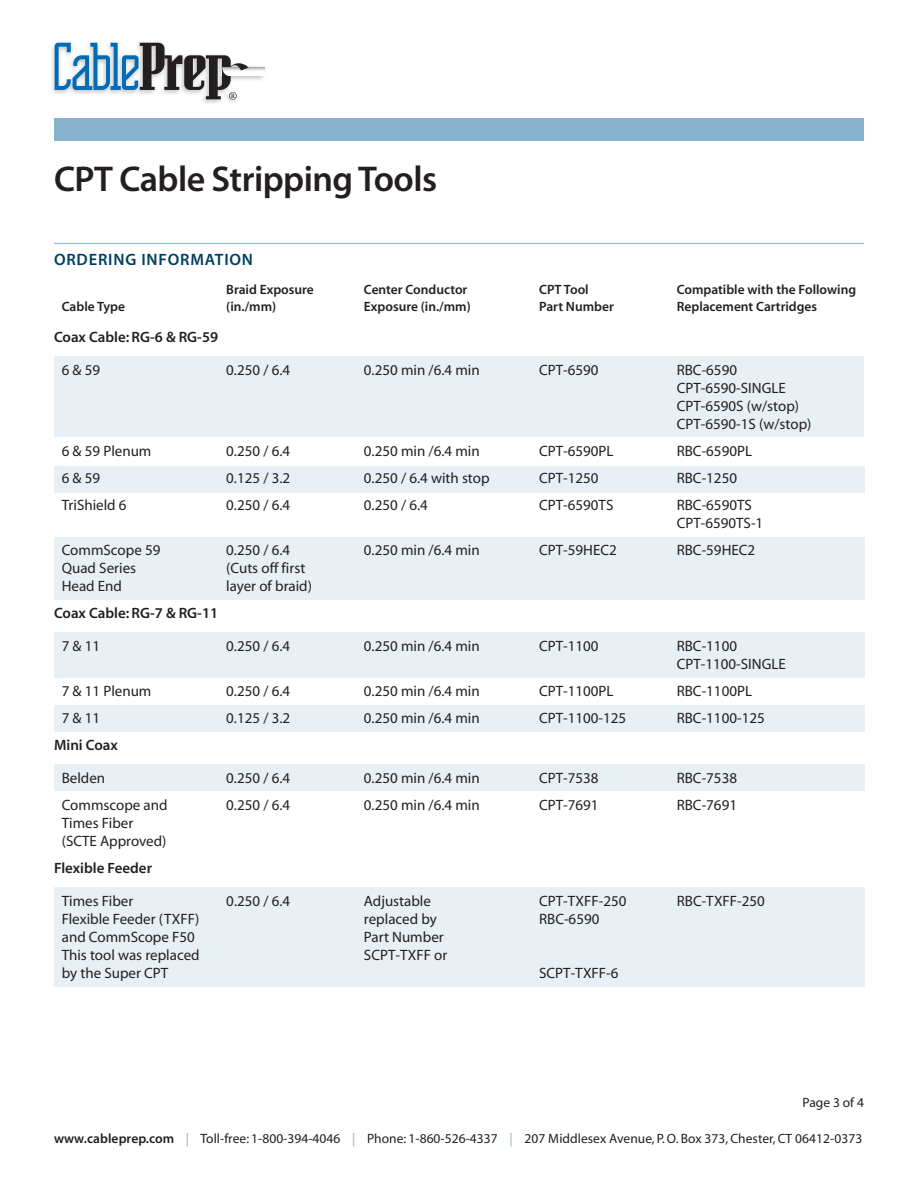
<style>
.page{position:relative;width:918px;height:1188px;background:#fff}
.page>*{position:absolute;margin:0;border:0;box-sizing:border-box;transform-origin:0 0}
.t1{font:36px "Myriad MM 565 wt 600 wd";letter-spacing:-.015em;color:#231f20}
.t2{font:16.5px "Myriad MM 565 wt 600 wd";letter-spacing:.05em;color:#003f61}
.t3{font:15px/18px "Myriad MM 400 wt 600 wd";color:#231f20}
.t4{font:15px "Myriad MM 565 wt 600 wd";color:#231f20}
.t5{font:13.5px "Myriad MM 565 wt 600 wd";color:#231f20}
.t6{font:13.5px "Myriad MM 400 wt 600 wd";letter-spacing:.005em;color:#231f20}
.s1{font-family:"Myriad MM 565 wt 600 wd"}
.s2{color:#84b3cb}
</style>
<div class="page">
<img style="left:52px;top:42px;width:213px;height:62px">
<svg style="left:249px;top:67px;width:15px;height:9px"></svg>
<svg style="left:55px;top:43px;width:194px;height:57px"></svg>
<div style="left:54px;top:118px;width:810px;height:22px;background:#84b3cb"></div>
<hr style="left:54px;top:243px;width:810px;height:1px;background:#84b3cb">
<div style="left:54px;top:356px;width:810px;height:81px;background:#e8f0f5"></div>
<div style="left:54px;top:466px;width:810px;height:27px;background:#e8f0f5"></div>
<div style="left:54px;top:537px;width:810px;height:63px;background:#e8f0f5"></div>
<div style="left:54px;top:632px;width:810px;height:45px;background:#e8f0f5"></div>
<div style="left:54px;top:705px;width:810px;height:27px;background:#e8f0f5"></div>
<div style="left:54px;top:764px;width:810px;height:27px;background:#e8f0f5"></div>
<div style="left:54px;top:887px;width:810px;height:99px;background:#e8f0f5"></div>
<h1 class="t1" style="left:54px;top:165px;width:385px">CPT Cable StrippingTools</h1>
<p class="t2" style="left:54px;top:254px;width:201px">ORDERING INFORMATION</p>
<p class="t5" style="left:226px;top:285px;width:89px">Braid Exposure</p>
<p class="t5" style="left:364px;top:285px;width:105px">Center Conductor</p>
<p class="t5" style="left:539px;top:285px;width:51px">CPT Tool</p>
<p class="t5" style="left:677px;top:285px;width:181px">Compatible with the Following</p>
<p class="t5" style="left:62px;top:301px;width:65px">Cable Type</p>
<p class="t5" style="left:226px;top:301px;width:51px">(in./mm)</p>
<p class="t5" style="left:364px;top:301px;width:108px">Exposure (in./mm)</p>
<p class="t5" style="left:539px;top:301px;width:76px">Part Number</p>
<p class="t5" style="left:677px;top:301px;width:142px">Replacement Cartridges</p>
<p class="t4" style="left:54px;top:332px;width:166px">Coax Cable: RG-6 &amp; RG-59</p>
<p class="t3" style="left:62px;top:363px;width:40px">6&amp;59</p>
<p class="t3" style="left:226px;top:363px;width:65px">0.250 / 6.4</p>
<p class="t3" style="left:364px;top:363px;width:117px">0.250 min /6.4 min</p>
<p class="t3" style="left:539px;top:363px;width:61px">CPT-6590</p>
<p class="t3" style="left:677px;top:363px;width:136px">RBC-6590<br>CPT-6590-SINGLE<br>CPT-6590S (w/stop)<br>CPT-6590-1S (w/stop)</p>
<p class="t3" style="left:62px;top:444px;width:91px">6 &amp; 59 Plenum</p>
<p class="t3" style="left:226px;top:444px;width:65px">0.250 / 6.4</p>
<p class="t3" style="left:364px;top:444px;width:117px">0.250 min /6.4 min</p>
<p class="t3" style="left:539px;top:444px;width:76px">CPT-6590PL</p>
<p class="t3" style="left:677px;top:444px;width:77px">RBC-6590PL</p>
<p class="t3" style="left:62px;top:470px;width:40px">6&amp;59</p>
<p class="t3" style="left:226px;top:470px;width:65px">0.125 / 3.2</p>
<p class="t3" style="left:364px;top:470px;width:127px">0.250 / 6.4 with stop</p>
<p class="t3" style="left:539px;top:470px;width:61px">CPT-1250</p>
<p class="t3" style="left:677px;top:470px;width:62px">RBC-1250</p>
<p class="t3" style="left:62px;top:497px;width:66px">TriShield 6</p>
<p class="t3" style="left:226px;top:497px;width:65px">0.250 / 6.4</p>
<p class="t3" style="left:364px;top:497px;width:65px">0.250 / 6.4</p>
<p class="t3" style="left:539px;top:497px;width:76px">CPT-6590TS</p>
<p class="t3" style="left:677px;top:497px;width:88px">RBC-6590TS<br>CPT-6590TS-1</p>
<p class="t3" style="left:62px;top:542px;width:100px">CommScope 59</p>
<p class="t3" style="left:226px;top:542px;width:65px">0.250 / 6.4</p>
<p class="t3" style="left:364px;top:542px;width:117px">0.250 min /6.4 min</p>
<p class="t3" style="left:539px;top:542px;width:79px">CPT-59HEC2</p>
<p class="t3" style="left:677px;top:542px;width:80px">RBC-59HEC2</p>
<p class="t3" style="left:62px;top:560px;width:76px">Quad Series</p>
<p class="t3" style="left:226px;top:560px;width:81px">(Cuts off first</p>
<p class="t3" style="left:62px;top:578px;width:62px">Head End</p>
<p class="t3" style="left:226px;top:578px;width:87px">layer of braid)</p>
<p class="t4" style="left:54px;top:607px;width:166px">Coax Cable: RG-7 &amp; RG-11</p>
<p class="t3" style="left:62px;top:638px;width:40px">7&amp;11</p>
<p class="t3" style="left:226px;top:638px;width:65px">0.250 / 6.4</p>
<p class="t3" style="left:364px;top:638px;width:117px">0.250 min /6.4 min</p>
<p class="t3" style="left:539px;top:638px;width:61px">CPT-1100</p>
<p class="t3" style="left:677px;top:638px;width:111px">RBC-1100<br>CPT-1100-SINGLE</p>
<p class="t3" style="left:62px;top:683px;width:91px">7 &amp; 11 Plenum</p>
<p class="t3" style="left:226px;top:683px;width:65px">0.250 / 6.4</p>
<p class="t3" style="left:364px;top:683px;width:117px">0.250 min /6.4 min</p>
<p class="t3" style="left:539px;top:683px;width:76px">CPT-1100PL</p>
<p class="t3" style="left:677px;top:683px;width:77px">RBC-1100PL</p>
<p class="t3" style="left:62px;top:710px;width:40px">7&amp;11</p>
<p class="t3" style="left:226px;top:710px;width:65px">0.125 / 3.2</p>
<p class="t3" style="left:364px;top:710px;width:117px">0.250 min /6.4 min</p>
<p class="t3" style="left:539px;top:710px;width:89px">CPT-1100-125</p>
<p class="t3" style="left:677px;top:710px;width:89px">RBC-1100-125</p>
<p class="t4" style="left:54px;top:739px;width:65px">Mini Coax</p>
<p class="t3" style="left:62px;top:770px;width:45px">Belden</p>
<p class="t3" style="left:226px;top:770px;width:65px">0.250 / 6.4</p>
<p class="t3" style="left:364px;top:770px;width:117px">0.250 min /6.4 min</p>
<p class="t3" style="left:539px;top:770px;width:61px">CPT-7538</p>
<p class="t3" style="left:677px;top:770px;width:62px">RBC-7538</p>
<p class="t3" style="left:62px;top:797px;width:107px">Commscope and</p>
<p class="t3" style="left:226px;top:797px;width:65px">0.250 / 6.4</p>
<p class="t3" style="left:364px;top:797px;width:117px">0.250 min /6.4 min</p>
<p class="t3" style="left:539px;top:797px;width:61px">CPT-7691</p>
<p class="t3" style="left:677px;top:797px;width:62px">RBC-7691</p>
<p class="t3" style="left:62px;top:815px;width:106px">Times Fiber (SCTE Approved)</p>
<p class="t4" style="left:54px;top:862px;width:100px">Flexible Feeder</p>
<p class="t3" style="left:62px;top:893px;width:73px">Times Fiber</p>
<p class="t3" style="left:226px;top:893px;width:65px">0.250 / 6.4</p>
<p class="t3" style="left:364px;top:893px;width:69px">Adjustable</p>
<p class="t3" style="left:539px;top:893px;width:89px">CPT-TXFF-250</p>
<p class="t3" style="left:677px;top:893px;width:90px">RBC-TXFF-250</p>
<p class="t3" style="left:62px;top:911px;width:139px">Flexible Feeder (TXFF)</p>
<p class="t3" style="left:364px;top:911px;width:74px">replaced by</p>
<p class="t3" style="left:539px;top:911px;width:62px">RBC-6590</p>
<p class="t3" style="left:62px;top:929px;width:135px">and CommScope F50</p>
<p class="t3" style="left:364px;top:929px;width:81px">Part Number</p>
<p class="t3" style="left:62px;top:947px;width:139px">This tool was replaced</p>
<p class="t3" style="left:364px;top:947px;width:85px">SCPT-TXFF or</p>
<p class="t3" style="left:62px;top:965px;width:108px">by the Super CPT</p>
<p class="t3" style="left:539px;top:965px;width:81px">SCPT-TXFF-6</p>
<p class="t6" style="left:803px;top:1097px;width:63px">Page 3 of 4</p>
<p class="t6" style="left:54px;top:1133px;width:810px"><span class="s1">www.cableprep.com</span> <span class="s2">|</span> Toll-free: 1-800-394-4046 <span class="s2">|</span> Phone: 1-860-526-4337 <span class="s2">|</span> 207 Middlesex Avenue, P.O. Box 373, Chester, CT 06412-0373</p>
</div>
